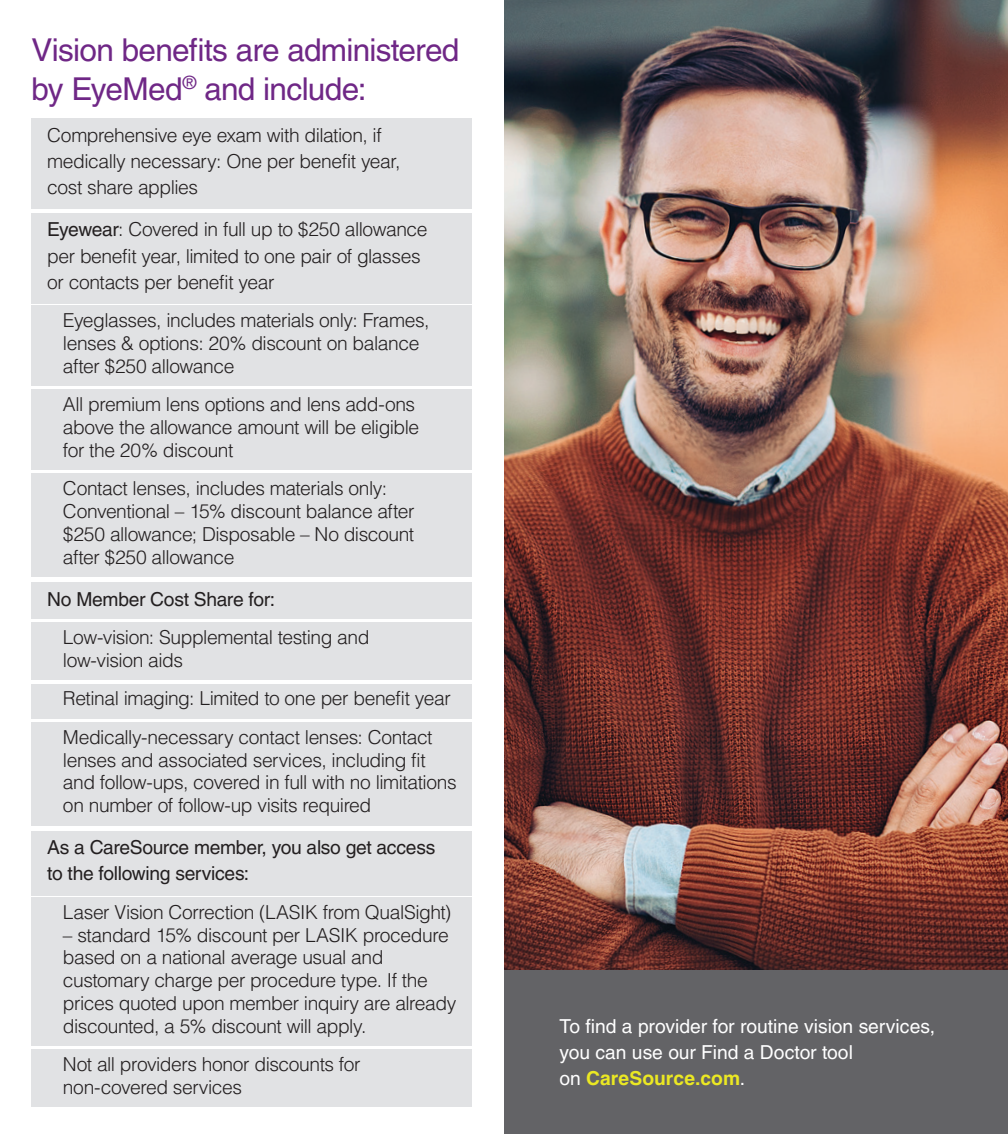
<style>
.page{position:relative;width:1008px;height:1134px;background:#fff}
.page>*{position:absolute;margin:0;border:0;box-sizing:border-box;transform-origin:0 0}
.t1{font:31.5px/38.5px "Helvetica LT Pro";letter-spacing:-.02em;color:#6f2786}
.t2{font:300 19.25px/22.8px "Helvetica LT Pro";letter-spacing:-.025em;color:#231f20}
.t3{font:19.25px/26.2px "Helvetica LT Pro";color:#fff}
.t4{font:19.25px/26.2px "Helvetica LT Pro";letter-spacing:-.015em;color:#231f20}
.s1{font-weight:400}
.s2{font-weight:700;color:#ebe823}
</style>
<div class="page">
<img style="left:504px;top:0;width:504px;height:970px">
<div style="left:32px;top:119px;width:440px;height:90px;background:#e1e2e4"></div>
<div style="left:32px;top:213px;width:440px;height:91px;background:#e1e2e4"></div>
<div style="left:32px;top:306px;width:440px;height:80px;background:#e1e2e4"></div>
<div style="left:32px;top:390px;width:440px;height:80px;background:#e1e2e4"></div>
<div style="left:32px;top:474px;width:440px;height:103px;background:#e1e2e4"></div>
<div style="left:32px;top:582px;width:440px;height:37px;background:#e1e2e4"></div>
<div style="left:32px;top:622px;width:440px;height:58px;background:#e1e2e4"></div>
<div style="left:32px;top:684px;width:440px;height:35px;background:#e1e2e4"></div>
<div style="left:32px;top:722px;width:440px;height:103px;background:#e1e2e4"></div>
<div style="left:32px;top:831px;width:440px;height:64px;background:#e1e2e4"></div>
<div style="left:32px;top:897px;width:440px;height:149px;background:#e1e2e4"></div>
<div style="left:32px;top:1049px;width:440px;height:58px;background:#e1e2e4"></div>
<div style="left:504px;top:970px;width:504px;height:164px;background:#636366"></div>
<h3 class="t1" style="left:32px;top:31px;width:429px">Vision benefits are administered by EyeMed<sup>®</sup> and include:</h3>
<p class="t2" style="left:47px;top:122px;width:355px;line-height:26.2px">Comprehensive eye exam with dilation, if medically necessary: One per benefit year, cost share applies</p>
<p class="t2" style="left:47px;top:216px;width:382px;line-height:26.2px"><span class="s1">Eyewear</span>: Covered in full up to $250 allowance per benefit year, limited to one pair of glasses or contacts per benefit year</p>
<p class="t2" style="left:63px;top:309px;width:368px">Eyeglasses, includes materials only: Frames, lenses &amp; options: 20% discount on balance after $250 allowance</p>
<p class="t2" style="left:63px;top:393px;width:358px">All premium lens options and lens add-ons above the allowance amount will be eligible for the 20% discount</p>
<p class="t2" style="left:63px;top:477px;width:353px">Contact lenses, includes materials only:<br>Conventional – 15% discount balance after $250 allowance; Disposable – No discount after $250 allowance</p>
<p class="t4" style="left:47px;top:586px;width:229px">No Member Cost Share for:</p>
<p class="t2" style="left:63px;top:626px;width:308px">Low-vision: Supplemental testing and low-vision aids</p>
<p class="t2" style="left:63px;top:687px;width:389px">Retinal imaging: Limited to one per benefit year</p>
<p class="t2" style="left:63px;top:725px;width:395px">Medically-necessary contact lenses: Contact lenses and associated services, including fit and follow-ups, covered in full with no limitations on number of follow-up visits required</p>
<p class="t4" style="left:47px;top:834px;width:390px">As a CareSource member, you also get access to the following services:</p>
<p class="t2" style="left:63px;top:901px;width:390px">Laser Vision Correction (LASIK from QualSight)</p>
<p class="t2" style="left:63px;top:923px;width:395px">– standard 15% discount per LASIK procedure based on a national average usual and customary charge per procedure type. If the prices quoted upon member inquiry are already discounted, a 5% discount will apply.</p>
<p class="t2" style="left:63px;top:1053px;width:299px">Not all providers honor discounts for non-covered services</p>
<p class="t3" style="left:559px;top:1013px;width:377px">To find a provider for routine vision services, you can use our Find a Doctor tool<br>on <span class="s2">CareSource.com</span>.</p>
</div>
